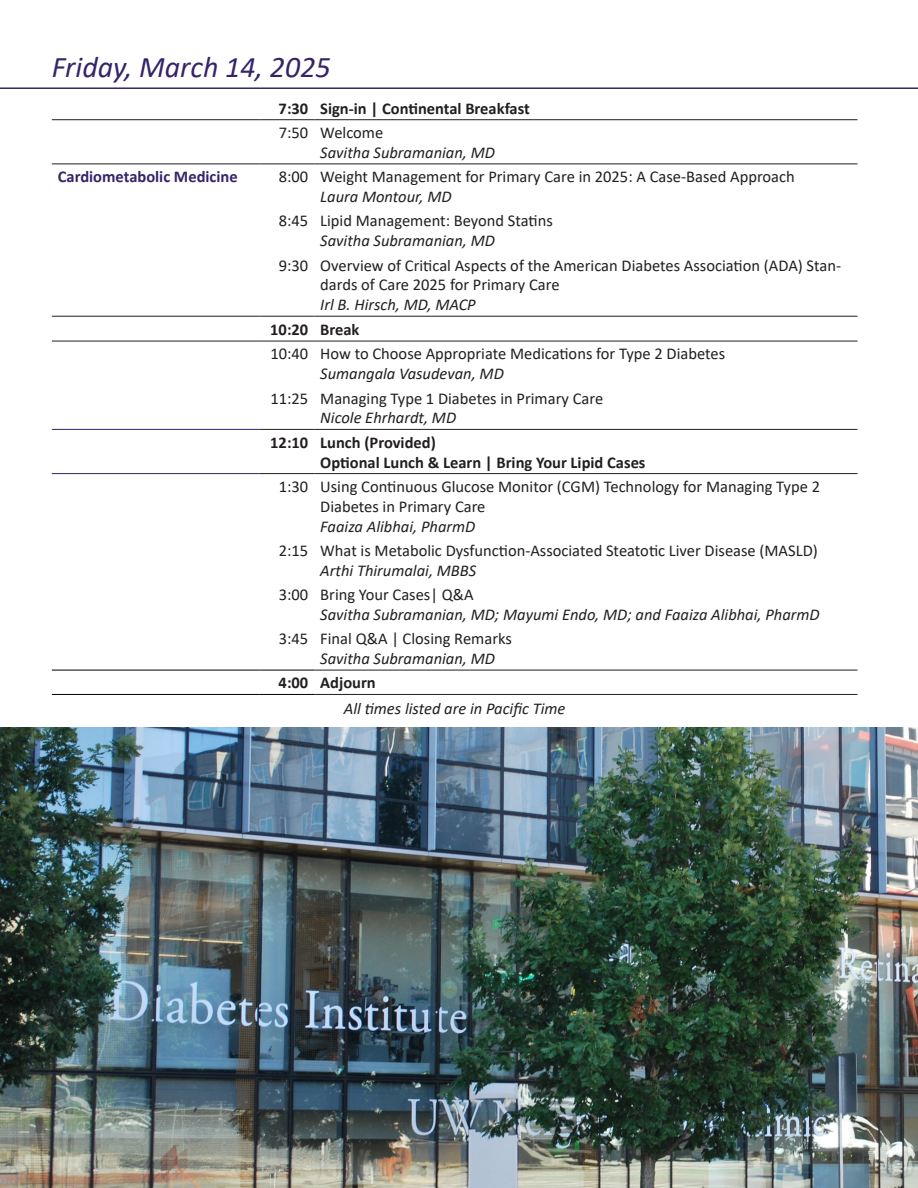
<style>
.page{position:relative;width:918px;height:1188px;background:#fff}
.page>*{position:absolute;margin:0;border:0;box-sizing:border-box;transform-origin:0 0}
.t1{font:italic 30px "Calibri";color:#36236a}
.t2{font:16.5px/19.8px "Calibri";color:#231f20}
.t3{font:italic 16.5px/19.8px "Calibri";color:#231f20}
.t4{font:700 16.5px/19.8px "Calibri";color:#231f20}
.t5{font:700 16.5px "Calibri";color:#36236a}
.s1{font-style:normal}
.s2{font-style:italic}
</style>
<div class="page">
<hr style="left:0;top:87px;width:918px;height:2px;background:#36236a">
<hr style="left:259px;top:316px;width:55px;height:1px;background:#231f20">
<hr style="left:314px;top:316px;width:544px;height:1px;background:#231f20">
<hr style="left:259px;top:341px;width:55px;height:1px;background:#231f20">
<hr style="left:314px;top:341px;width:544px;height:1px;background:#231f20">
<hr style="left:52px;top:119px;width:207px;height:1px;background:#231f20">
<hr style="left:259px;top:119px;width:55px;height:1px;background:#231f20">
<hr style="left:314px;top:119px;width:544px;height:1px;background:#231f20">
<hr style="left:52px;top:164px;width:207px;height:1px;background:#231f20">
<hr style="left:259px;top:164px;width:55px;height:1px;background:#231f20">
<hr style="left:314px;top:164px;width:544px;height:1px;background:#231f20">
<hr style="left:314px;top:670px;width:544px;height:1px;background:#231f20">
<hr style="left:314px;top:694px;width:544px;height:1px;background:#231f20">
<hr style="left:52px;top:429px;width:207px;height:1px;background:#36236a">
<hr style="left:52px;top:473px;width:207px;height:1px;background:#36236a">
<hr style="left:259px;top:429px;width:55px;height:1px;background:#231f20">
<hr style="left:314px;top:429px;width:544px;height:1px;background:#231f20">
<hr style="left:259px;top:473px;width:55px;height:1px;background:#231f20">
<hr style="left:314px;top:473px;width:544px;height:1px;background:#231f20">
<hr style="left:52px;top:316px;width:207px;height:1px;background:#231f20">
<hr style="left:52px;top:341px;width:207px;height:1px;background:#231f20">
<hr style="left:52px;top:670px;width:207px;height:1px;background:#000">
<hr style="left:52px;top:694px;width:207px;height:1px;background:#000">
<hr style="left:259px;top:670px;width:55px;height:1px;background:#000">
<hr style="left:259px;top:694px;width:55px;height:1px;background:#000">
<img style="left:0;top:728px;width:918px;height:460px">
<p class="t1" style="left:52px;top:47px;width:280px">Friday, March 14, 2025</p>
<p class="t4" style="left:279px;top:98px;width:31px">7:30</p>
<p class="t4" style="left:320px;top:98px;width:211px">Sign-in | Continental Breakfast</p>
<p class="t2" style="left:279px;top:122px;width:31px">7:50</p>
<p class="t3" style="left:320px;top:122px;width:176px"><span class="s1">Welcome<br></span>Savitha Subramanian, MD</p>
<p class="t5" style="left:58px;top:165px;width:181px">Cardiometabolic Medicine</p>
<p class="t2" style="left:279px;top:166px;width:31px">8:00</p>
<p class="t2" style="left:320px;top:166px;width:476px">Weight Management for Primary Care in 2025: A Case-Based Approach<br><span class="s2">Laura Montour, MD</span></p>
<p class="t2" style="left:279px;top:211px;width:31px">8:45</p>
<p class="t2" style="left:320px;top:211px;width:234px">Lipid Management: Beyond Statins<br><span class="s2">Savitha Subramanian, MD</span></p>
<p class="t2" style="left:279px;top:255px;width:31px">9:30</p>
<p class="t2" style="left:320px;top:255px;width:522px">Overview of Critical Aspects of the American Diabetes Association (ADA) Stan&shy;dards of Care 2025 for Primary Care<br><span class="s2">Irl B. Hirsch, MD, MACP</span></p>
<p class="t4" style="left:270px;top:319px;width:40px">10:20</p>
<p class="t4" style="left:320px;top:319px;width:41px">Break</p>
<p class="t2" style="left:270px;top:344px;width:39px">10:40</p>
<p class="t2" style="left:320px;top:344px;width:406px">How to Choose Appropriate Medications for Type 2 Diabetes<br><span class="s2">Sumangala Vasudevan, MD</span></p>
<p class="t2" style="left:270px;top:388px;width:39px">11:25</p>
<p class="t2" style="left:320px;top:388px;width:284px">Managing Type 1 Diabetes in Primary Care<br><span class="s2">Nicole Ehrhardt, MD</span></p>
<p class="t4" style="left:270px;top:432px;width:40px">12:10</p>
<p class="t4" style="left:320px;top:432px;width:327px">Lunch (Provided)<br>Optional Lunch &amp; Learn | Bring Your Lipid Cases</p>
<p class="t2" style="left:279px;top:476px;width:31px">1:30</p>
<p class="t2" style="left:320px;top:476px;width:501px">Using Continuous Glucose Monitor (CGM) Technology for Managing Type 2<br>Diabetes in Primary Care<br><span class="s2">Faaiza Alibhai, PharmD</span></p>
<p class="t2" style="left:279px;top:540px;width:31px">2:15</p>
<p class="t2" style="left:320px;top:540px;width:499px">What is Metabolic Dysfunction-Associated Steatotic Liver Disease (MASLD)<br><span class="s2">Arthi Thirumalai, MBBS</span></p>
<p class="t2" style="left:279px;top:584px;width:31px">3:00</p>
<p class="t2" style="left:320px;top:584px;width:155px">Bring Your Cases| Q&amp;A</p>
<p class="t3" style="left:320px;top:604px;width:501px">Savitha Subramanian, MD; Mayumi Endo, MD; and Faaiza Alibhai, PharmD</p>
<p class="t2" style="left:279px;top:628px;width:31px">3:45</p>
<p class="t2" style="left:320px;top:628px;width:193px">Final Q&amp;A | Closing Remarks</p>
<p class="t3" style="left:320px;top:648px;width:176px">Savitha Subramanian, MD</p>
<p class="t4" style="left:279px;top:673px;width:31px">4:00</p>
<p class="t4" style="left:320px;top:673px;width:57px">Adjourn</p>
<p class="t3" style="left:344px;top:698px;width:223px">All times listed are in Pacific Time</p>
</div>
